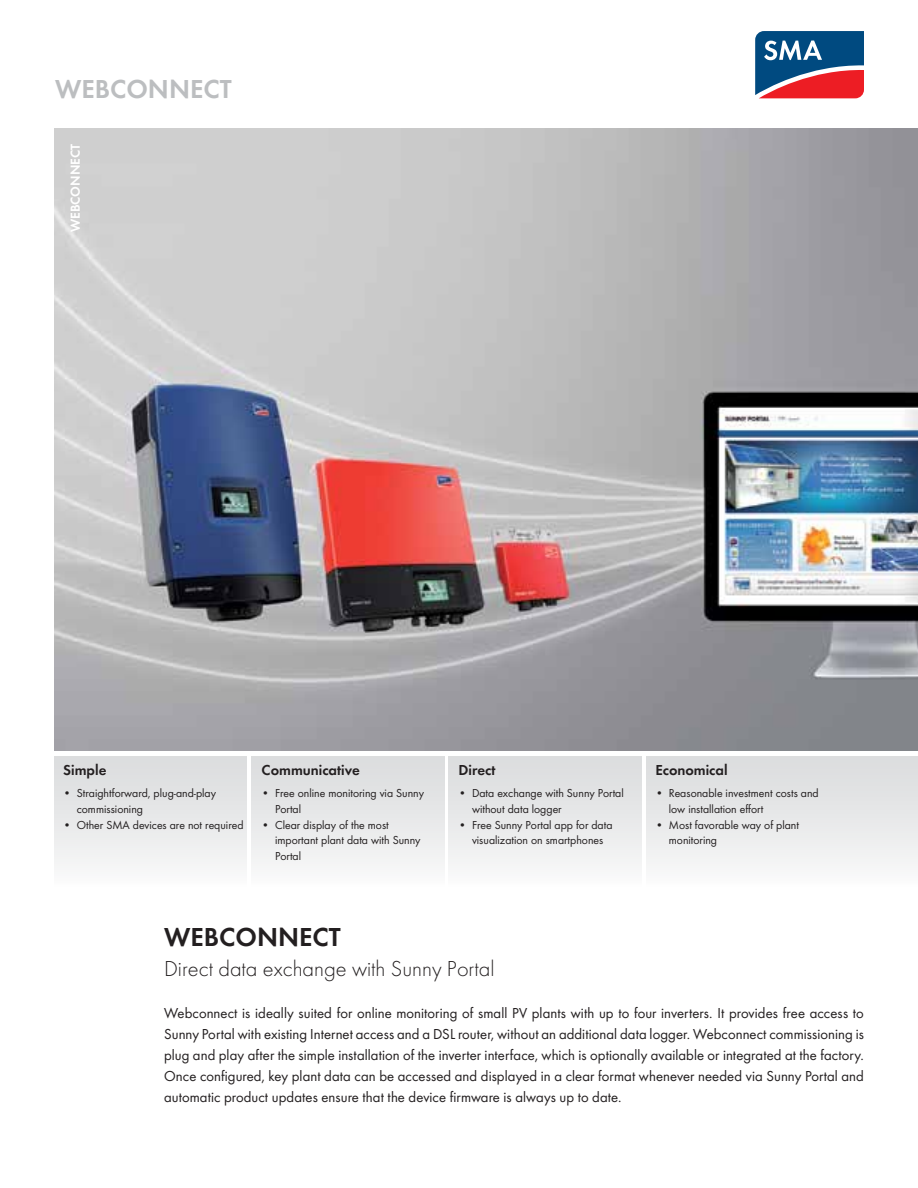
<style>
.page{position:relative;width:918px;height:1188px;background:#fff}
.page>*{position:absolute;margin:0;border:0;box-sizing:border-box;transform-origin:0 0}
.t1{font:600 27px "SMA Futura Global";color:#bcbec0}
.t2{font:600 27px "SMA Futura Global";color:#231f20}
.t3{font:22.5px "SMA Futura Global Light";color:#231f20}
.t4{font:15px/21px "SMA Futura Global";letter-spacing:.005em;color:#231f20;text-align:justify}
.t5{font:600 15px "SMA Futura Global";color:#231f20}
.t6{font:600 13.5px "SMA Futura Global";color:#fff}
.t7{font:12px/15.8px "SMA Futura Global";color:#231f20}
</style>
<div class="page">
<div style="left:252px;top:752px;width:193px;height:135px;background:linear-gradient(to bottom,#d8dadb,#fafafa)"></div>
<div style="left:54px;top:752px;width:193px;height:135px;background:linear-gradient(to bottom,#d8dadb,#fafafa)"></div>
<div style="left:449px;top:752px;width:193px;height:135px;background:linear-gradient(to bottom,#d8dadb,#fafafa)"></div>
<div style="left:646px;top:752px;width:272px;height:135px;background:linear-gradient(to bottom,#d8dadb,#fafafa)"></div>
<hr style="left:53px;top:751px;width:865px;height:4px;background:#fff">
<img style="left:55px;top:129px;width:863px;height:621px">
<svg style="left:755px;top:31px;width:109px;height:67px;background:#655879"></svg>
<h1 class="t1" style="left:55px;top:73px;width:178px">WEBCONNECT</h1>
<p class="t6" style="left:67px;top:232px;width:90px;rotate:-90deg">WEBCONNECT</p>
<p class="t5" style="left:63px;top:761px;width:45px">Simple</p>
<p class="t7" style="left:77px;top:785px;width:141px;text-indent:-14px">• Straightforward, plug-and-play commissioning</p>
<p class="t7" style="left:63px;top:817px;width:182px">• Other SMA devices are not required</p>
<p class="t5" style="left:262px;top:761px;width:100px">Communicative</p>
<p class="t7" style="left:275px;top:785px;width:150px;text-indent:-14px">• Free online monitoring via Sunny<br>Portal</p>
<p class="t7" style="left:275px;top:817px;width:147px;text-indent:-14px">• Clear display of the most important plant data with Sunny<br>Portal</p>
<p class="t5" style="left:459px;top:761px;width:39px">Direct</p>
<p class="t7" style="left:472px;top:785px;width:153px;text-indent:-14px">• Data exchange with Sunny Portal without data logger</p>
<p class="t7" style="left:459px;top:817px;width:156px;text-align:center">• Free Sunny Portal app for data visualization on smartphones</p>
<p class="t5" style="left:655px;top:761px;width:74px">Economical</p>
<p class="t7" style="left:669px;top:785px;width:151px;text-indent:-14px">• Reasonable investment costs and low installation effort</p>
<p class="t7" style="left:669px;top:817px;width:132px;text-indent:-14px">• Most favorable way of plant monitoring</p>
<h1 class="t2" style="left:164px;top:920px;width:178px">WEBCONNECT</h1>
<h2 class="t3" style="left:164px;top:955px;width:332px">Direct data exchange with Sunny Portal</h2>
<p class="t4" style="left:164px;top:1002px;width:701px">Webconnect is ideally suited for online monitoring of small PV plants with up to four inverters. It provides free access to Sunny Portal with existing Internet access and a DSL router, without an additional data logger. Webconnect commissioning is plug and play after the simple installation of the inverter interface, which is optionally available or integrated at the factory.<br>Once configured, key plant data can be accessed and displayed in a clear format whenever needed via Sunny Portal and automatic product updates ensure that the device firmware is always up to date.</p>
</div>
